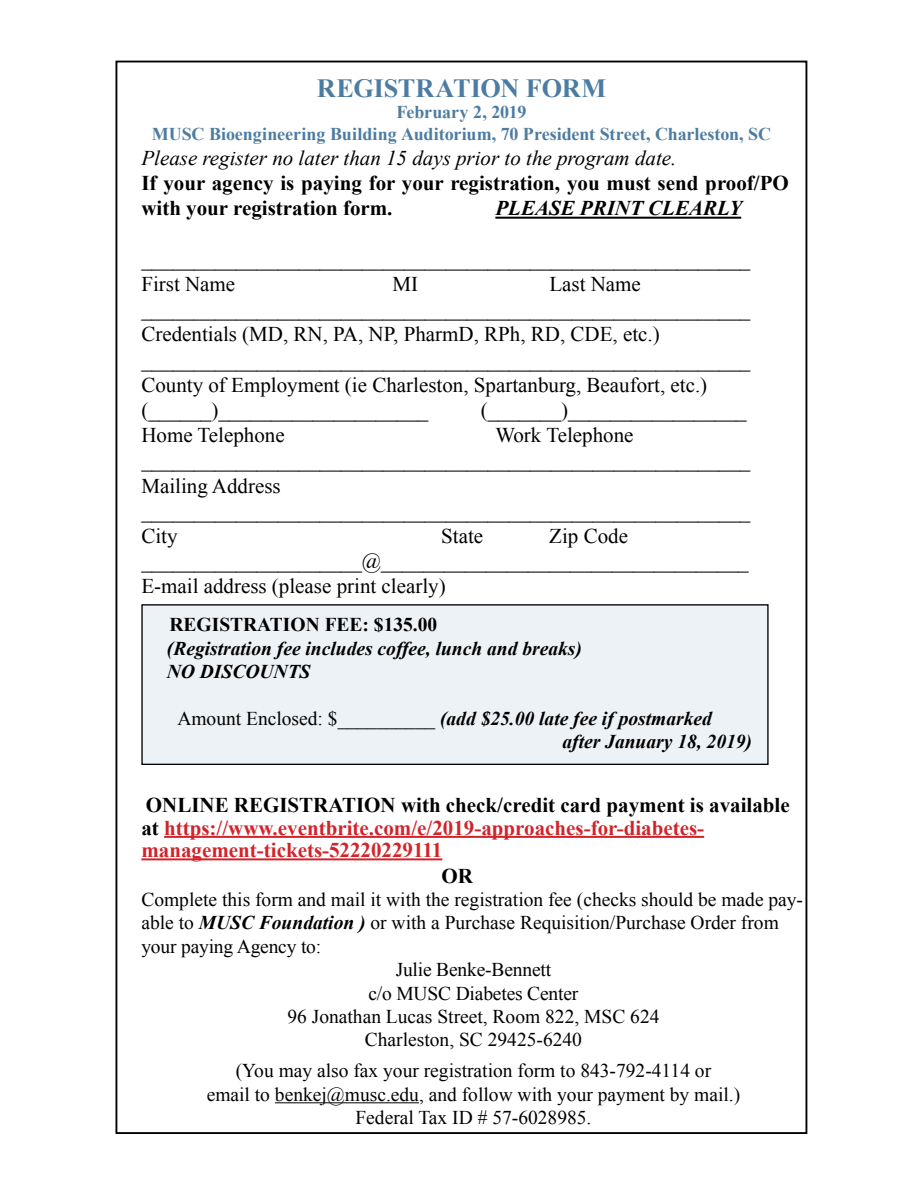
<style>
.page{position:relative;width:918px;height:1188px;background:#fff}
.page>*{position:absolute;margin:0;border:0;box-sizing:border-box;transform-origin:0 0}
.t1{font:700 26.25px "Times New Roman";letter-spacing:-.01em;color:#4d7ca2}
.t2{font:21px/25.2px "Times New Roman";color:#000}
.t3{font:700 21px/22.5px "Times New Roman";color:#d2232a}
.t4{font:700 21px/25.2px "Times New Roman";color:#000}
.t5{font:italic 21px "Times New Roman";color:#000}
.t6{font:italic 700 21px "Times New Roman";color:#000}
.t7{font:19.5px/23.4px "Times New Roman";color:#000;text-align:center}
.t8{font:italic 700 19.5px/23.4px "Times New Roman";color:#000}
.t9{font:700 19.5px "Times New Roman";color:#000}
.t10{font:700 18px/21.6px "Times New Roman";letter-spacing:-.005em;color:#4d7ca2;text-align:center}
.s1{font-weight:400;font-style:normal}
.s2{color:#000}
.s3{font-weight:700;font-style:italic}
</style>
<div class="page">
<hr style="left:495px;top:217px;width:246px;height:2px;background:#000">
<hr style="left:164px;top:836px;width:540px;height:2px;background:#d2232a">
<hr style="left:141px;top:858px;width:301px;height:2px;background:#d2232a">
<hr style="left:275px;top:1102px;width:144px;height:1px;background:#000">
<div style="left:142px;top:605px;width:626px;height:159px;background:#edf2f6"></div>
<div style="left:141px;top:604px;width:628px;height:161px;border:1px solid #000"></div>
<p class="t1" style="left:317px;top:70px;width:291px">REGISTRATION FORM</p>
<p class="t10" style="left:152px;top:101px;width:621px">February 2, 2019<br>MUSC Bioengineering Building Auditorium, 70 President Street, Charleston, SC</p>
<p class="t5" style="left:141px;top:144px;width:537px">Please register no later than 15 days prior to the program date.</p>
<p class="t4" style="left:141px;top:170px;width:649px">If your agency is paying for your registration, you must send proof/PO with your registration form.</p>
<p class="t6" style="left:495px;top:194px;width:248px">PLEASE PRINT CLEARLY</p>
<p class="t2" style="left:141px;top:246px;width:610px">__________________________________________________________<br>First Name</p>
<p class="t2" style="left:141px;top:271px;width:610px;text-indent:408px">Last Name __________________________________________________________ Credentials (MD, RN, PA, NP, PharmD, RPh, RD, CDE, etc.) __________________________________________________________ County of Employment (ie Charleston, Spartanburg, Beaufort, etc.) (______)____________________</p>
<p class="t2" style="left:393px;top:271px;width:27px">MI</p>
<p class="t2" style="left:481px;top:397px;width:267px">(_______)_________________</p>
<p class="t2" style="left:141px;top:422px;width:610px;text-indent:354px">Work Telephone __________________________________________________________ Mailing Address __________________________________________________________ City</p>
<p class="t2" style="left:141px;top:422px;width:145px">Home Telephone</p>
<p class="t2" style="left:141px;top:523px;width:609px;text-indent:408px">Zip Code _____________________@___________________________________<br>E-mail address (please print clearly)</p>
<p class="t9" style="left:170px;top:611px;width:269px">REGISTRATION FEE: $135.00</p>
<p class="t8" style="left:167px;top:636px;width:417px">(Registration fee includes coffee, lunch and breaks)<br>NO DISCOUNTS</p>
<p class="t8" style="left:563px;top:706px;width:191px;text-indent:-385px"><span class="s1">Amount Enclosed: $__________</span> (add $25.00 late fee if postmarked after January 18, 2019)</p>
<p class="t2" style="left:441px;top:523px;width:43px">State</p>
<p class="t3" style="left:141px;top:793px;width:650px"><span class="s2">ONLINE REGISTRATION with check/credit card payment is available at</span> https://www.eventbrite.com/e/2019-approaches-for-diabetes&shy;management-tickets-52220229111</p>
<p class="t4" style="left:441px;top:862px;width:33px">OR</p>
<p class="t7" style="left:141px;top:887px;width:663px">Complete this form and mail it with the registration fee (checks should be made pay-</p>
<p class="t7" style="left:141px;top:911px;width:639px">able to <span class="s3">MUSC Foundation )</span> or with a Purchase Requisition/Purchase Order from</p>
<p class="t7" style="left:141px;top:934px;width:181px">your paying Agency to:</p>
<p class="t7" style="left:396px;top:958px;width:157px">Julie Benke-Bennett</p>
<p class="t7" style="left:368px;top:981px;width:211px">c/o MUSC Diabetes Center</p>
<p class="t7" style="left:287px;top:1004px;width:374px">96 Jonathan Lucas Street, Room 822, MSC 624</p>
<p class="t7" style="left:365px;top:1028px;width:219px">Charleston, SC 29425-6240</p>
<p class="t7" style="left:207px;top:1059px;width:535px">(You may also fax your registration form to 843-792-4114 or<br>email to benkej@musc.edu, and follow with your payment by mail.)<br>Federal Tax ID # 57-6028985.</p>
</div>
